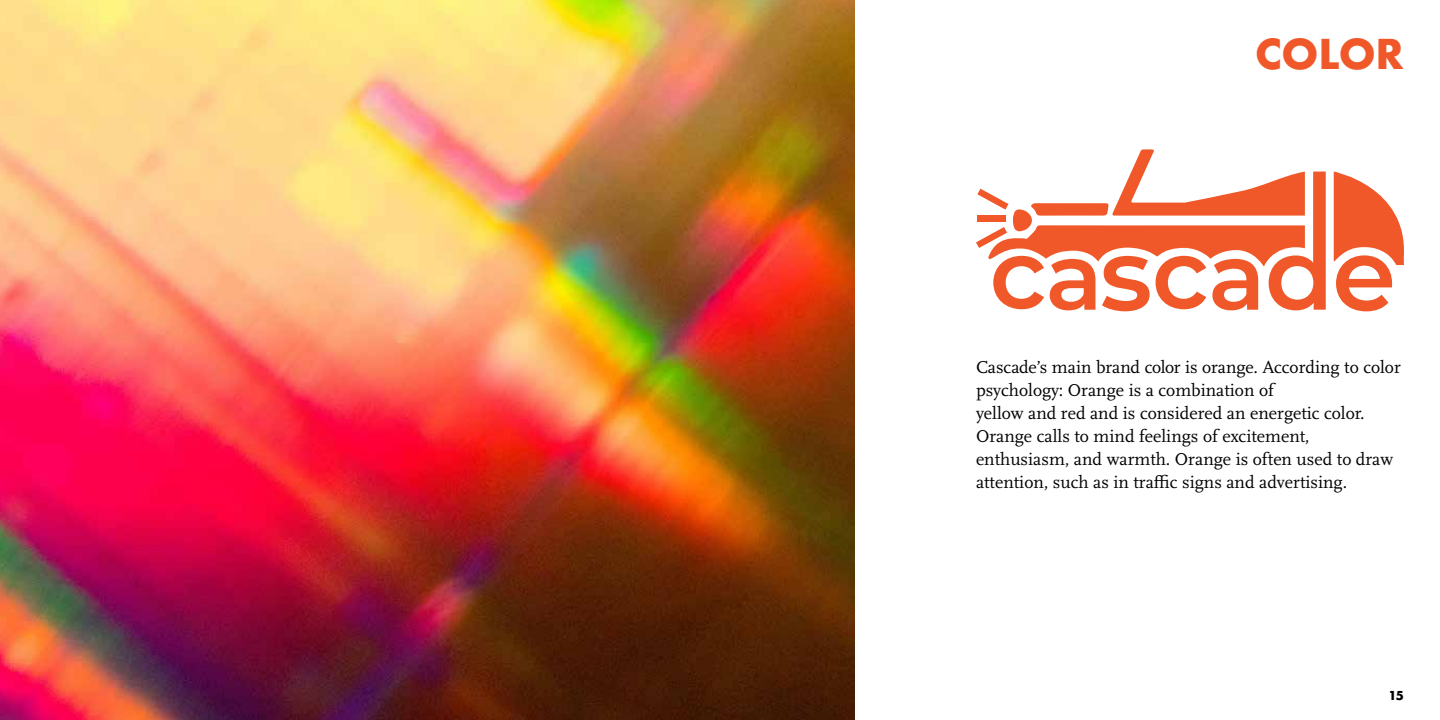
<style>
.page{position:relative;width:1440px;height:720px;background:#fff}
.page>*{position:absolute;margin:0;border:0;box-sizing:border-box;transform-origin:0 0}
.t1{font:700 40px "Futura";letter-spacing:-.005em;color:#f15829}
.t2{font:18px/23px "Scala Pro";color:#000}
.t3{font:700 12px "Futura";color:#000}
</style>
<div class="page">
<img style="left:0;top:0;width:855px;height:720px">
<svg style="left:1334px;top:172px;width:70px;height:139px"></svg>
<svg style="left:976px;top:149px;width:350px;height:162px"></svg>
<h1 class="t1" style="left:1255px;top:25px;width:150px">COLOR</h1>
<p class="t2" style="left:976px;top:356px;width:426px">Cascade’s main brand color is orange. According to color psychology: Orange is a combination of<br>yellow and red and is considered an energetic color.<br>Orange calls to mind feelings of excitement, enthusiasm, and warmth. Orange is often used to draw attention, such as in traffic signs and advertising.</p>
<p class="t3" style="left:1389px;top:687px;width:17px">15</p>
</div>
